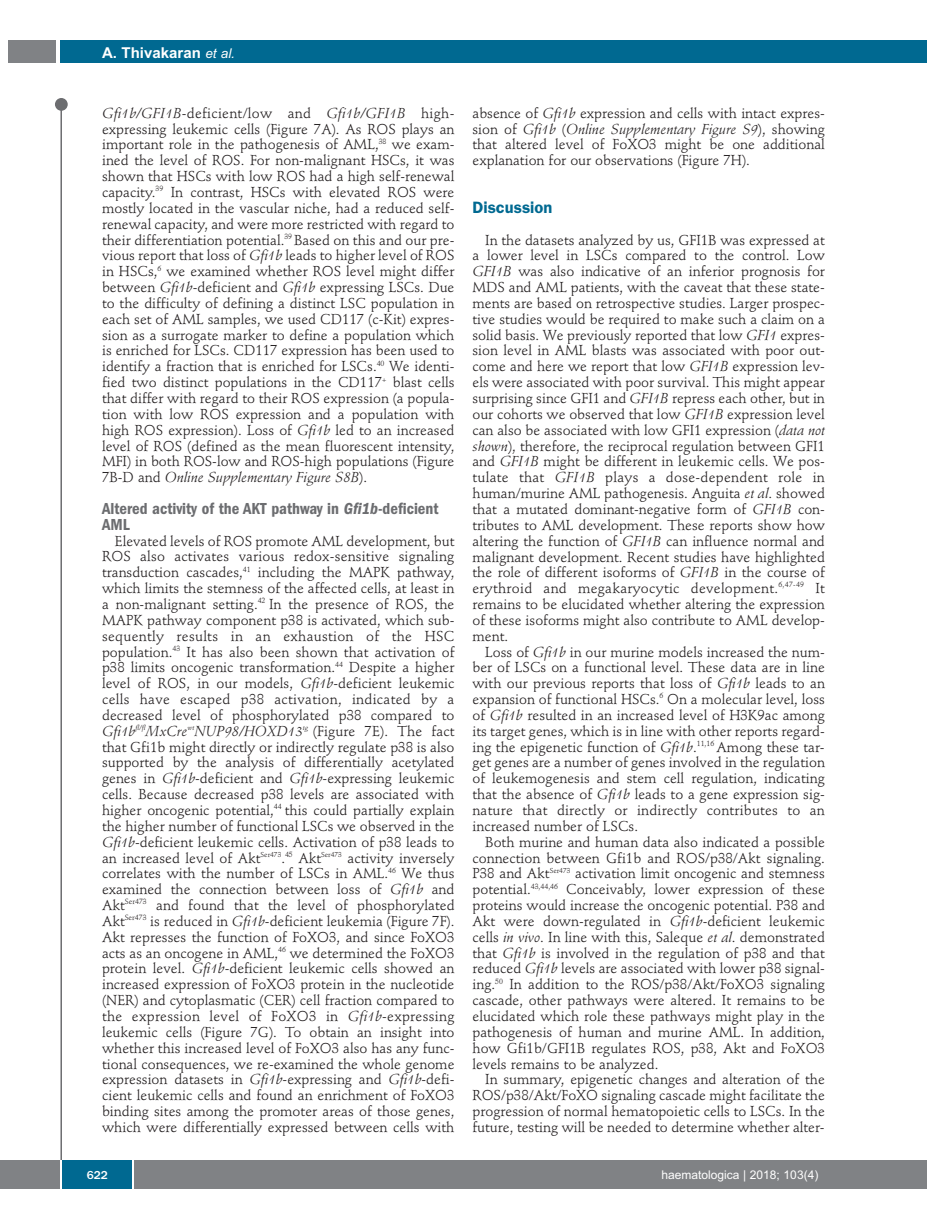
<style>
.page{position:relative;width:927px;height:1225px;background:#fff}
.page>*{position:absolute;margin:0;border:0;box-sizing:border-box;transform-origin:0 0}
.t1{font:600 condensed 16.5px/15.9px "Franklin Gothic";color:#6c6d70}
.t2{font:600 16.5px "Franklin Gothic";color:#006991}
.t3{font:700 15px "Arial";color:#fff}
.t4{font:14.25px/15.9px "Stempel Schneidler";color:#231f20;text-align:justify}
.t5{font:12px "Arial";color:#fff}
.t6{font:500 12px "Franklin Gothic";color:#fff}
.s1{font-weight:400;font-style:italic;font-size:13.5px}
.s2{font-style:italic}
</style>
<div class="page">
<div style="left:911px;top:40px;width:16px;height:22px;background:#006991"></div>
<div style="left:910px;top:1160px;width:17px;height:28px;background:#808285"></div>
<div style="left:55px;top:98px;width:13px;height:13px;background:#6c6d70;border-radius:50%"></div>
<hr style="left:60px;top:101px;width:2px;height:1061px;background:#6c6d70">
<div style="left:60px;top:40px;width:852px;height:22px;background:#006991"></div>
<div style="left:9px;top:40px;width:47px;height:22px;background:#808285"></div>
<div style="left:0;top:1160px;width:911px;height:28px;background:#808285"></div>
<div style="left:62px;top:1160px;width:71px;height:28px;background:#006991"></div>
<hr style="left:60px;top:1160px;width:2px;height:28px;background:#fff">
<svg style="left:133px;top:1160px;width:1px;height:28px"></svg>
<p class="t3" style="left:102px;top:44px;width:135px">A. Thivakaran <span class="s1">et al.</span></p>
<p class="t4" style="left:102px;top:106px;width:354px"><span class="s2">Gfi1b/GFI1B</span>-deficient/low and <span class="s2">Gfi1b/GFI1B</span> high&shy;expressing leukemic cells (Figure 7A). As ROS plays an important role in the pathogenesis of AML,<sup>38</sup> we exam&shy;ined the level of ROS. For non-malignant HSCs, it was shown that HSCs with low ROS had a high self-renewal capacity.<sup>39</sup> In contrast, HSCs with elevated ROS were mostly located in the vascular niche, had a reduced self&shy;renewal capacity, and were more restricted with regard to their differentiation potential.<sup>39</sup> Based on this and our pre&shy;vious report that loss of <span class="s2">Gfi1b</span> leads to higher level of ROS in HSCs,<sup>6</sup> we examined whether ROS level might differ between <span class="s2">Gfi1b</span>-deficient and <span class="s2">Gfi1b</span> expressing LSCs. Due to the difficulty of defining a distinct LSC population in each set of AML samples, we used CD117 (c-Kit) expres&shy;sion as a surrogate marker to define a population which is enriched for LSCs. CD117 expression has been used to identify a fraction that is enriched for LSCs.<sup>40</sup> We identi&shy;fied two distinct populations in the CD117<sup>+</sup> blast cells that differ with regard to their ROS expression (a popula&shy;tion with low ROS expression and a population with high ROS expression). Loss of <span class="s2">Gfi1b</span> led to an increased level of ROS (defined as the mean fluorescent intensity, MFI) in both ROS-low and ROS-high populations (Figure 7B-D and <span class="s2">Online Supplementary Figure S8B</span>).</p>
<p class="t1" style="left:102px;top:502px;width:338px">Altered activity of the AKT pathway in <span class="s2">Gfi1b</span>-deficient<br>AML</p>
<p class="t4" style="left:102px;top:534px;width:354px;text-indent:13px">Elevated levels of ROS promote AML development, but ROS also activates various redox-sensitive signaling transduction cascades,<sup>41</sup> including the MAPK pathway, which limits the stemness of the affected cells, at least in a non-malignant setting.<sup>42</sup> In the presence of ROS, the MAPK pathway component p38 is activated, which sub&shy;sequently results in an exhaustion of the HSC population.<sup>43</sup> It has also been shown that activation of p38 limits oncogenic transformation.<sup>44</sup> Despite a higher level of ROS, in our models, <span class="s2">Gfi1b</span>-deficient leukemic cells have escaped p38 activation, indicated by a decreased level of phosphorylated p38 compared to <span class="s2">Gfi1b</span><sup>fl/fl</sup><span class="s2">MxCre</span><sup>wt</sup><span class="s2">NUP98/HOXD13</span><sup>tg</sup> (Figure 7E). The fact that Gfi1b might directly or indirectly regulate p38 is also supported by the analysis of differentially acetylated genes in <span class="s2">Gfi1b</span>-deficient and <span class="s2">Gfi1b</span>-expressing leukemic cells. Because decreased p38 levels are associated with higher oncogenic potential,<sup>44</sup> this could partially explain the higher number of functional LSCs we observed in the <span class="s2">Gfi1b</span>-deficient leukemic cells. Activation of p38 leads to an increased level of Akt<sup>Ser473</sup>.<sup>45</sup> Akt<sup>Ser473</sup> activity inversely correlates with the number of LSCs in AML.<sup>46</sup> We thus examined the connection between loss of <span class="s2">Gfi1b</span> and Akt<sup>Ser473</sup> and found that the level of phosphorylated Akt<sup>Ser473</sup> is reduced in <span class="s2">Gfi1b</span>-deficient leukemia (Figure 7F).<br>Akt represses the function of FoXO3, and since FoXO3 acts as an oncogene in AML,<sup>46</sup> we determined the FoXO3 protein level. <span class="s2">Gfi1b</span>-deficient leukemic cells showed an increased expression of FoXO3 protein in the nucleotide (NER) and cytoplasmatic (CER) cell fraction compared to the expression level of FoXO3 in <span class="s2">Gfi1b</span>-expressing leukemic cells (Figure 7G). To obtain an insight into whether this increased level of FoXO3 also has any func&shy;tional consequences, we re-examined the whole genome expression datasets in <span class="s2">Gfi1b</span>-expressing and <span class="s2">Gfi1b</span>-defi&shy;cient leukemic cells and found an enrichment of FoXO3 binding sites among the promoter areas of those genes, which were differentially expressed between cells with</p>
<p class="t4" style="left:472px;top:106px;width:354px">absence of <span class="s2">Gfi1b</span> expression and cells with intact expres&shy;sion of <span class="s2">Gfi1b</span> (<span class="s2">Online Supplementary Figure S9</span>), showing that altered level of FoXO3 might be one additional explanation for our observations (Figure 7H).</p>
<p class="t2" style="left:472px;top:201px;width:81px">Discussion</p>
<p class="t4" style="left:472px;top:233px;width:354px;text-indent:13px">In the datasets analyzed by us, GFI1B was expressed at a lower level in LSCs compared to the control. Low <span class="s2">GFI1B</span> was also indicative of an inferior prognosis for MDS and AML patients, with the caveat that these state&shy;ments are based on retrospective studies. Larger prospec&shy;tive studies would be required to make such a claim on a solid basis. We previously reported that low <span class="s2">GFI1</span> expres&shy;sion level in AML blasts was associated with poor out&shy;come and here we report that low <span class="s2">GFI1B</span> expression lev&shy;els were associated with poor survival. This might appear surprising since GFI1 and <span class="s2">GFI1B</span> repress each other, but in our cohorts we observed that low <span class="s2">GFI1B</span> expression level can also be associated with low GFI1 expression (<span class="s2">data not shown</span>), therefore, the reciprocal regulation between GFI1 and <span class="s2">GFI1B</span> might be different in leukemic cells. We pos&shy;tulate that <span class="s2">GFI1B</span> plays a dose-dependent role in human/murine AML pathogenesis. Anguita <span class="s2">et al</span>. showed that a mutated dominant-negative form of <span class="s2">GFI1B</span> con&shy;tributes to AML development. These reports show how altering the function of <span class="s2">GFI1B</span> can influence normal and malignant development. Recent studies have highlighted the role of different isoforms of <span class="s2">GFI1B</span> in the course of erythroid and megakaryocytic development.<sup>6,47-49</sup> It remains to be elucidated whether altering the expression of these isoforms might also contribute to AML develop&shy;ment.</p>
<p class="t4" style="left:472px;top:645px;width:354px;text-indent:13px">Loss of <span class="s2">Gfi1b</span> in our murine models increased the num&shy;ber of LSCs on a functional level. These data are in line with our previous reports that loss of <span class="s2">Gfi1b</span> leads to an expansion of functional HSCs.<sup>6</sup> On a molecular level, loss of <span class="s2">Gfi1b</span> resulted in an increased level of H3K9ac among its target genes, which is in line with other reports regard&shy;ing the epigenetic function of <span class="s2">Gfi1b</span>.<sup>11,16</sup> Among these tar&shy;get genes are a number of genes involved in the regulation of leukemogenesis and stem cell regulation, indicating that the absence of <span class="s2">Gfi1b</span> leads to a gene expression sig&shy;nature that directly or indirectly contributes to an increased number of LSCs.</p>
<p class="t4" style="left:472px;top:835px;width:354px;text-indent:13px">Both murine and human data also indicated a possible connection between Gfi1b and ROS/p38/Akt signaling.<br>P38 and Akt<sup>Ser473</sup> activation limit oncogenic and stemness potential.<sup>43,44,46</sup> Conceivably, lower expression of these proteins would increase the oncogenic potential. P38 and Akt were down-regulated in <span class="s2">Gfi1b</span>-deficient leukemic cells <span class="s2">in vivo</span>. In line with this, Saleque <span class="s2">et al</span>. demonstrated that <span class="s2">Gfi1b</span> is involved in the regulation of p38 and that reduced <span class="s2">Gfi1b</span> levels are associated with lower p38 signal&shy;ing.<sup>50</sup> In addition to the ROS/p38/Akt/FoXO3 signaling cascade, other pathways were altered. It remains to be elucidated which role these pathways might play in the pathogenesis of human and murine AML. In addition, how Gfi1b/GFI1B regulates ROS, p38, Akt and FoXO3 levels remains to be analyzed.</p>
<p class="t4" style="left:472px;top:1073px;width:354px;text-indent:13px">In summary, epigenetic changes and alteration of the ROS/p38/Akt/FoXO signaling cascade might facilitate the progression of normal hematopoietic cells to LSCs. In the future, testing will be needed to determine whether alter-</p>
<p class="t6" style="left:87px;top:1167px;width:23px">622</p>
<p class="t5" style="left:661px;top:1167px;width:158px">haematologica | 2018; 103(4)</p>
</div>
